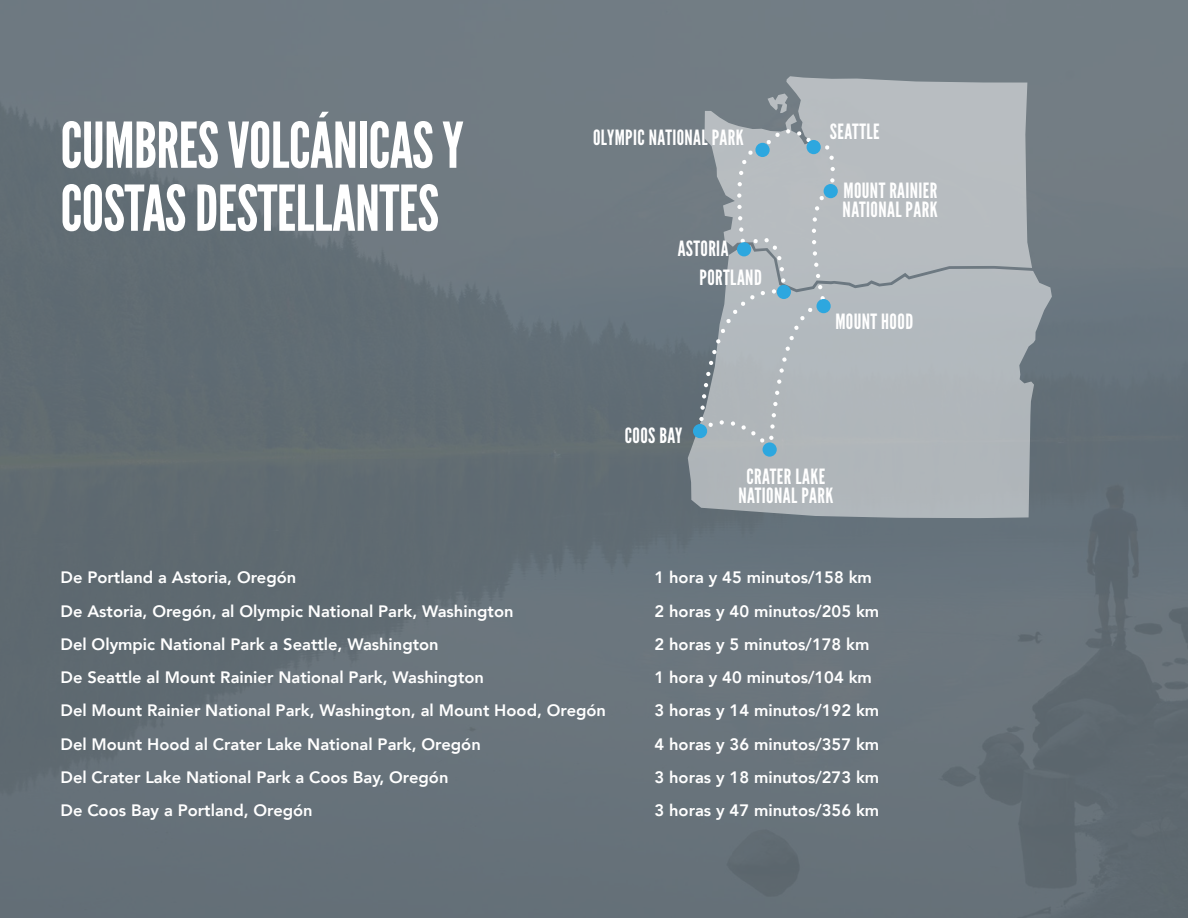
<style>
.page{position:relative;width:1188px;height:918px;background:#66727a}
.page>*{position:absolute;margin:0;border:0;box-sizing:border-box;transform-origin:0 0}
.t1{font:63px/63px "League Gothic";letter-spacing:-.01em;color:#fff}
.t2{font:21px/28.5px "League Gothic";letter-spacing:.02em;color:#fff}
.t3{font:800 16.5px "Avenir";color:#fff}
</style>
<div class="page">
<svg style="left:688px;top:270px;width:364px;height:248px;background:#a7aeb3"></svg>
<svg style="left:705px;top:76px;width:327px;height:213px;background:#adb3b7"></svg>
<svg style="left:698px;top:129px;width:137px;height:322px;background:#aab1b5"></svg>
<div style="left:777px;top:285px;width:14px;height:14px;background:#2da7df;border-radius:50%"></div>
<div style="left:737px;top:242px;width:14px;height:14px;background:#2da7df;border-radius:50%"></div>
<div style="left:755px;top:143px;width:15px;height:14px;background:#2da7df;border-radius:50%"></div>
<div style="left:807px;top:140px;width:14px;height:14px;background:#2da7df;border-radius:50%"></div>
<div style="left:824px;top:184px;width:14px;height:14px;background:#2da7df;border-radius:50%"></div>
<div style="left:817px;top:299px;width:14px;height:14px;background:#2da7df;border-radius:50%"></div>
<div style="left:763px;top:442px;width:14px;height:15px;background:#2da7df;border-radius:50%"></div>
<div style="left:693px;top:424px;width:14px;height:14px;background:#2da7df;border-radius:50%"></div>
<h1 class="t1" style="left:60px;top:114px;width:405px">CUMBRES VOLCÁNICAS Y<br>COSTAS DESTELLANTES</h1>
<p class="t2" style="left:593px;top:124px;width:152px">OLYMPIC NATIONAL PARK</p>
<p class="t2" style="left:830px;top:118px;width:51px">SEATTLE</p>
<p class="t2" style="left:700px;top:235px;width:64px;text-indent:-22px">ASTORIA<br>PORTLAND</p>
<p class="t2" style="left:625px;top:421px;width:59px">COOS BAY</p>
<p class="t2" style="left:843px;top:181px;width:96px;line-height:18.9px">MOUNT RAINIER<br>NATIONAL PARK</p>
<p class="t2" style="left:835px;top:307px;width:79px">MOUNT HOOD</p>
<p class="t2" style="left:738px;top:467px;width:96px;line-height:19.5px;text-align:center">CRATER LAKE<br>NATIONAL PARK</p>
<p class="t3" style="left:60px;top:565px;width:237px">De Portland a Astoria, Oregón</p>
<p class="t3" style="left:654px;top:565px;width:219px">1 hora y 45 minutos/158 km</p>
<p class="t3" style="left:60px;top:598px;width:455px">De Astoria, Oregón, al Olympic National Park, Washington</p>
<p class="t3" style="left:654px;top:598px;width:226px">2 horas y 40 minutos/205 km</p>
<p class="t3" style="left:60px;top:631px;width:380px">Del Olympic National Park a Seattle, Washington</p>
<p class="t3" style="left:654px;top:631px;width:216px">2 horas y 5 minutos/178 km</p>
<p class="t3" style="left:60px;top:665px;width:425px">De Seattle al Mount Rainier National Park, Washington</p>
<p class="t3" style="left:654px;top:665px;width:219px">1 hora y 40 minutos/104 km</p>
<p class="t3" style="left:60px;top:698px;width:547px">Del Mount Rainier National Park, Washington, al Mount Hood, Oregón</p>
<p class="t3" style="left:654px;top:698px;width:226px">3 horas y 14 minutos/192 km</p>
<p class="t3" style="left:60px;top:731px;width:422px">Del Mount Hood al Crater Lake National Park, Oregón</p>
<p class="t3" style="left:654px;top:731px;width:226px">4 horas y 36 minutos/357 km</p>
<p class="t3" style="left:60px;top:764px;width:389px">Del Crater Lake National Park a Coos Bay, Oregón</p>
<p class="t3" style="left:654px;top:764px;width:226px">3 horas y 18 minutos/273 km</p>
<p class="t3" style="left:60px;top:798px;width:254px">De Coos Bay a Portland, Oregón</p>
<p class="t3" style="left:654px;top:798px;width:226px">3 horas y 47 minutos/356 km</p>
</div>
